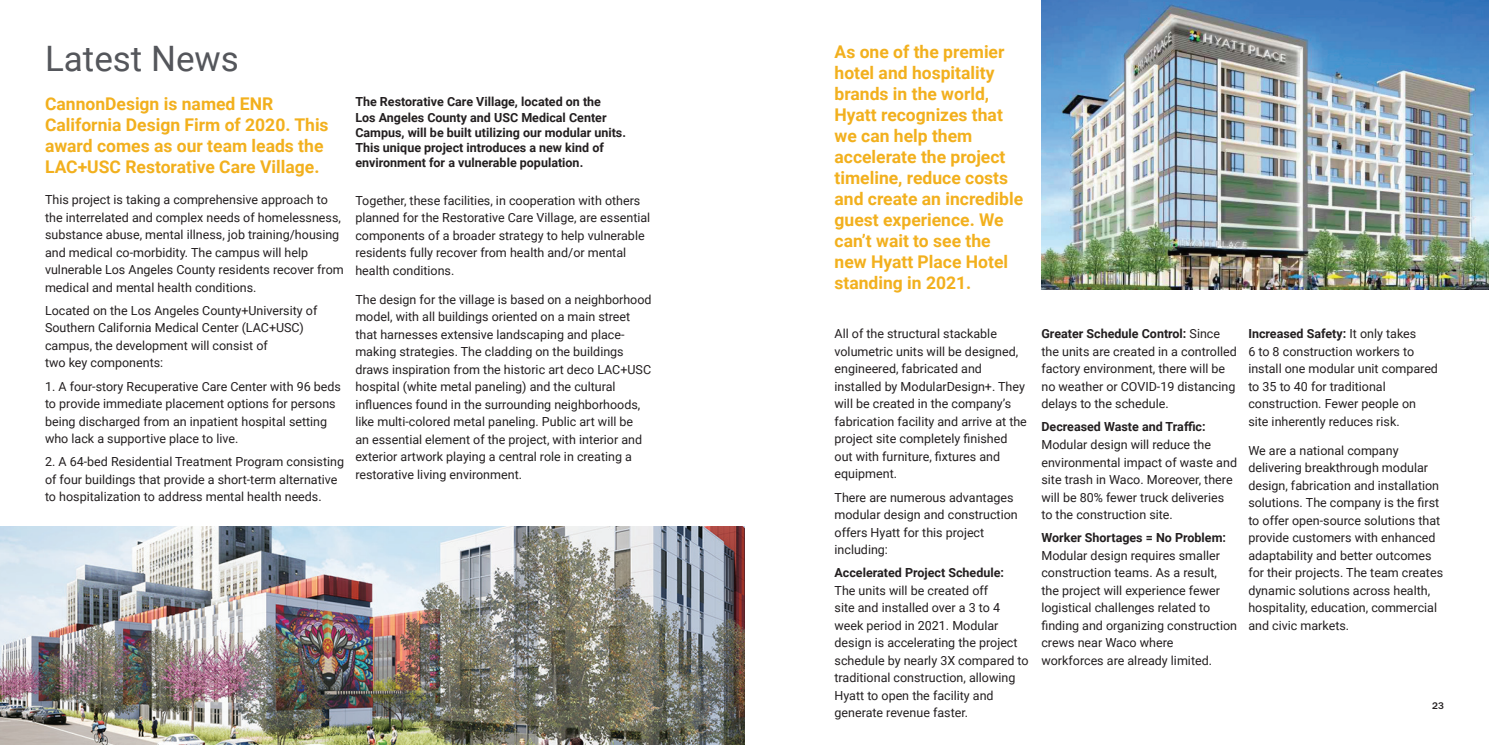
<style>
.page{position:relative;width:1489px;height:745px;background:#fff}
.page>*{position:absolute;margin:0;border:0;box-sizing:border-box;transform-origin:0 0}
.t1{font:35px "Roboto";color:#54565b}
.t2{font:700 17.5px/21px "Roboto";color:#f2b01e}
.t3{font:12.5px/17.5px "Roboto";color:#231f20}
.t4{font:700 12.5px/15px "Roboto";color:#231f20}
.t5{font:500 10px "Franklin Gothic URW";color:#231f20}
.s1{font-weight:700}
</style>
<div class="page">
<img style="left:0;top:526px;width:744px;height:218px">
<img style="left:1041px;top:0;width:447px;height:289px">
<h1 class="t1" style="left:45px;top:34px;width:195px">Latest News</h1>
<h2 class="t2" style="left:45px;top:93px;width:285px">CannonDesign is named ENR<br>California Design Firm of 2020. This award comes as our team leads the<br>LAC+USC Restorative Care Village.</h2>
<p class="t3" style="left:45px;top:190px;width:300px">This project is taking a comprehensive approach to the interrelated and complex needs of homelessness, substance abuse, mental illness, job training/housing and medical co-morbidity. The campus will help vulnerable Los Angeles County residents recover from medical and mental health conditions.</p>
<p class="t3" style="left:45px;top:301px;width:274px">Located on the Los Angeles County+University of Southern California Medical Center (LAC+USC) campus, the development will consist of<br>two key components:</p>
<p class="t3" style="left:45px;top:376px;width:297px">1. A four-story Recuperative Care Center with 96 beds to provide immediate placement options for persons being discharged from an inpatient hospital setting who lack a supportive place to live.</p>
<p class="t3" style="left:45px;top:452px;width:300px">2. A 64-bed Residential Treatment Program consisting of four buildings that provide a short-term alternative to hospitalization to address mental health needs.</p>
<p class="t4" style="left:355px;top:94px;width:272px">The Restorative Care Village, located on the<br>Los Angeles County and USC Medical Center Campus, will be built utilizing our modular units.<br>This unique project introduces a new kind of environment for a vulnerable population.</p>
<p class="t3" style="left:355px;top:191px;width:296px">Together, these facilities, in cooperation with others planned for the Restorative Care Village, are essential components of a broader strategy to help vulnerable residents fully recover from health and/or mental health conditions.</p>
<p class="t3" style="left:355px;top:290px;width:298px">The design for the village is based on a neighborhood model, with all buildings oriented on a main street that harnesses extensive landscaping and place&shy;making strategies. The cladding on the buildings draws inspiration from the historic art deco LAC+USC hospital (white metal paneling) and the cultural influences found in the surrounding neighborhoods, like multi-colored metal paneling. Public art will be<br>an essential element of the project, with interior and exterior artwork playing a central role in creating a restorative living environment.</p>
<p class="t2" style="left:834px;top:41px;width:190px">As one of the premier hotel and hospitality brands in the world,<br>Hyatt recognizes that we can help them accelerate the project timeline, reduce costs and create an incredible guest experience. We can’t wait to see the new Hyatt Place Hotel standing in 2021.</p>
<p class="t3" style="left:834px;top:324px;width:194px">All of the structural stackable volumetric units will be designed, engineered, fabricated and installed by ModularDesign+. They will be created in the company’s fabrication facility and arrive at the project site completely finished out with furniture, fixtures and equipment.</p>
<p class="t3" style="left:834px;top:487px;width:185px">There are numerous advantages modular design and construction offers Hyatt for this project including:</p>
<p class="t4" style="left:834px;top:564px;width:171px">Accelerated Project Schedule:</p>
<p class="t3" style="left:834px;top:580px;width:196px">The units will be created off<br>site and installed over a 3 to 4 week period in 2021. Modular design is accelerating the project schedule by nearly 3X compared to traditional construction, allowing<br>Hyatt to open the facility and generate revenue faster.</p>
<p class="t3" style="left:1041px;top:324px;width:197px"><span class="s1">Greater Schedule Control:</span> Since the units are created in a controlled factory environment, there will be no weather or COVID-19 distancing delays to the schedule.</p>
<p class="t4" style="left:1041px;top:419px;width:166px">Decreased Waste and Traffic:</p>
<p class="t3" style="left:1041px;top:435px;width:197px">Modular design will reduce the environmental impact of waste and site trash in Waco. Moreover, there will be 80% fewer truck deliveries to the construction site.</p>
<p class="t4" style="left:1041px;top:529px;width:186px">Worker Shortages = No Problem:</p>
<p class="t3" style="left:1041px;top:545px;width:197px">Modular design requires smaller construction teams. As a result, the project will experience fewer logistical challenges related to finding and organizing construction crews near Waco where workforces are already limited.</p>
<p class="t3" style="left:1248px;top:324px;width:191px"><span class="s1">Increased Safety:</span> It only takes<br>6 to 8 construction workers to install one modular unit compared to 35 to 40 for traditional construction. Fewer people on site inherently reduces risk.</p>
<p class="t3" style="left:1248px;top:440px;width:196px">We are a national company delivering breakthrough modular design, fabrication and installation solutions. The company is the first to offer open-source solutions that provide customers with enhanced adaptability and better outcomes for their projects. The team creates dynamic solutions across health, hospitality, education, commercial and civic markets.</p>
<p class="t5" style="left:1431px;top:698px;width:13px">23</p>
</div>
